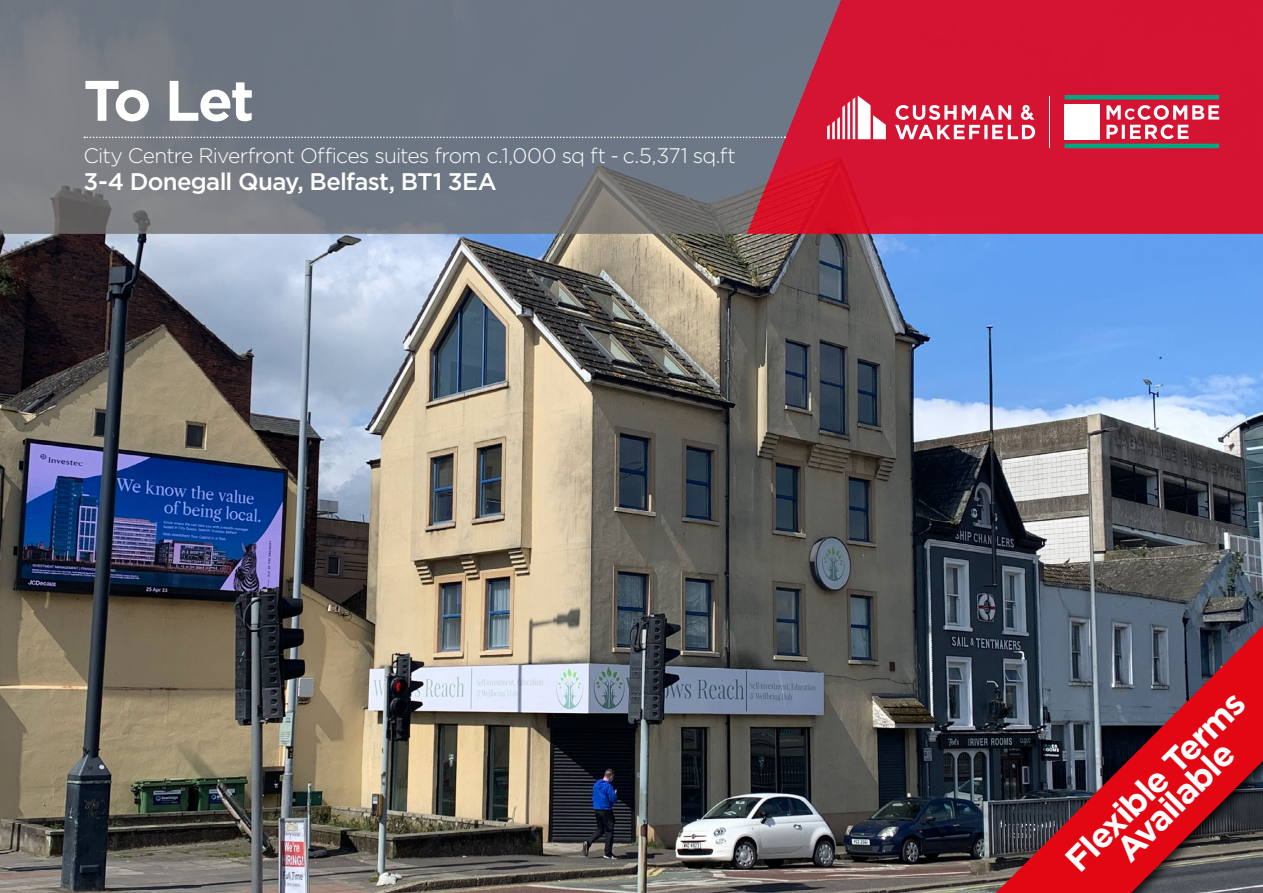
<style>
.page{position:relative;width:1263px;height:893px;background:#fff}
.page>*{position:absolute;margin:0;border:0;box-sizing:border-box;transform-origin:0 0}
.t1{font:700 57px "Gotham HTF";color:#fff}
.t2{font:700 34.5px/28.5px "Gotham HTF";color:#fff;text-align:center}
.t3{font:500 24px "Gotham HTF";letter-spacing:-.03em;color:#fff}
.t4{font:300 21px "Gotham HTF";letter-spacing:-.035em;color:#fff}
</style>
<div class="page">
<img style="left:0;top:234px;width:1263px;height:659px">
<div style="left:841px;top:0;width:422px;height:234px;background:#d51432"></div>
<svg style="left:0;top:0;width:841px;height:234px;background:#75727d"></svg>
<svg style="left:1064px;top:95px;width:155px;height:53px;background:#b25d69"></svg>
<div style="left:1064px;top:104px;width:36px;height:35px;background:#fff"></div>
<hr style="left:1049px;top:96px;width:1px;height:51px;background:#fff">
<svg style="left:895px;top:105px;width:140px;height:34px"></svg>
<svg style="left:827px;top:96px;width:59px;height:43px"></svg>
<svg style="left:84px;top:137px;width:701px;height:1px"></svg>
<div style="left:925px;top:567px;width:338px;height:326px;background:#000;opacity:.75"></div>
<svg style="left:996px;top:626px;width:267px;height:267px;background:#7f313d"></svg>
<h1 class="t1" style="left:84px;top:68px;width:172px">To Let</h1>
<p class="t4" style="left:84px;top:144px;width:654px">City Centre Riverfront Offices suites from c.1,000 sq ft - c.5,371 sq.ft</p>
<p class="t3" style="left:84px;top:168px;width:415px">3-4 Donegall Quay, Belfast, BT1 3EA</p>
<h2 class="t2" style="left:1060px;top:854px;width:239px;rotate:-45deg">Flexible Terms<br>Available</h2>
</div>
